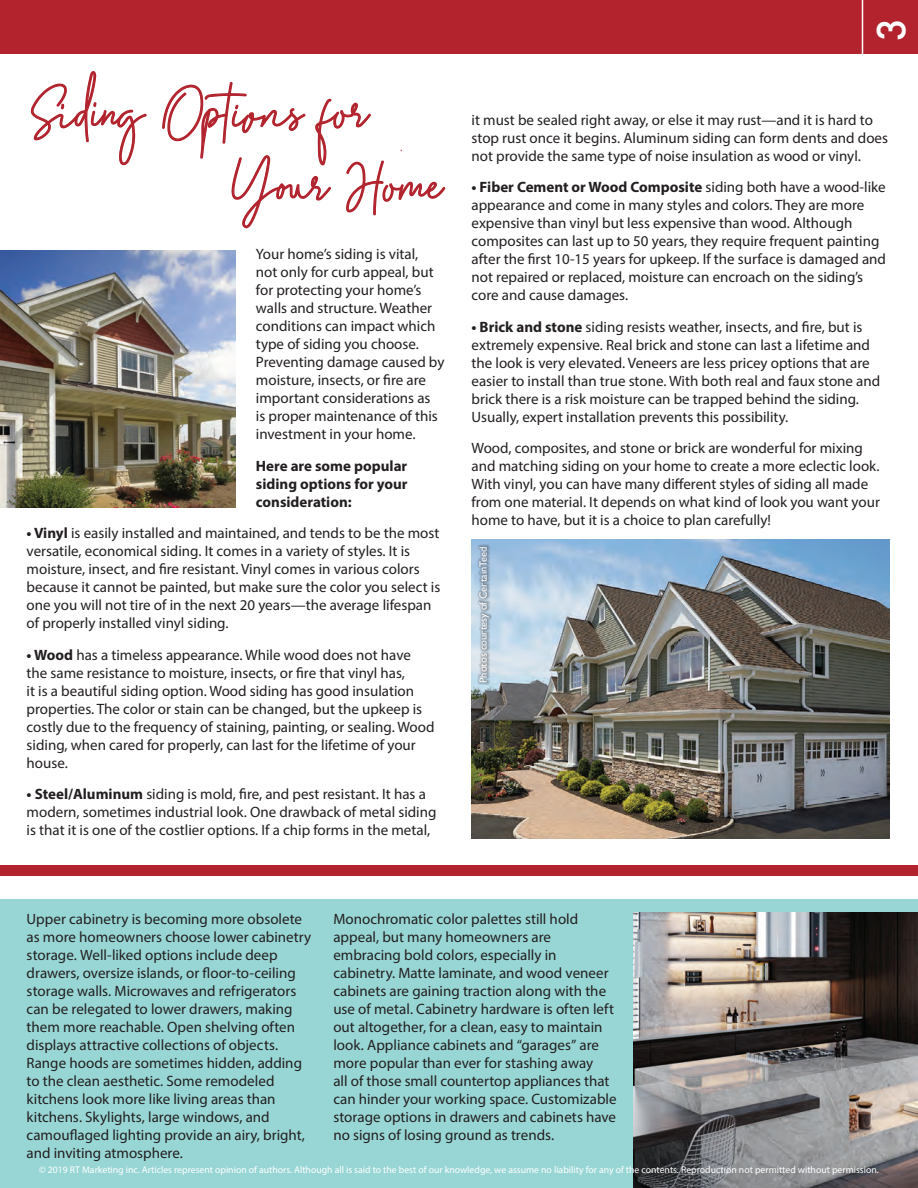
<style>
.page{position:relative;width:918px;height:1188px;background:#fff}
.page>*{position:absolute;margin:0;border:0;box-sizing:border-box;transform-origin:0 0}
.t1{font:49.65px "Midnight Signature";color:#b2232d}
.t2{font:500 37.5px "Futura";color:#fff}
.t3{font:15px/18px "Myriad Pro";color:#231f20}
.t4{font:700 15px/18px "Myriad Pro";color:#231f20;text-align:justify}
.t5{font:10.5px "Gill Sans";color:#fff}
.t6{font:9.75px "Myriad Pro";color:#fff}
.s1{font-weight:700}
</style>
<div class="page">
<div style="left:1px;top:0;width:917px;height:54px;background:#b2232d"></div>
<div style="left:0;top:899px;width:918px;height:289px;background:#98d6d5"></div>
<hr style="left:862px;top:0;width:1px;height:54px;background:#fff">
<img style="left:471px;top:539px;width:419px;height:300px">
<img style="left:0;top:250px;width:236px;height:257px">
<div style="left:0;top:865px;width:918px;height:10px;background:#b2232d"></div>
<svg style="left:30px;top:71px;width:117px;height:95px"></svg>
<svg style="left:161px;top:82px;width:285px;height:199px"></svg>
<div style="left:477px;top:544px;width:15px;height:142px;background:#231f20;opacity:.75"></div>
<img style="left:634px;top:912px;width:284px;height:276px">
<p class="t1" style="left:24px;top:94px;width:347px">Siding Options for</p>
<p class="t1" style="left:232px;top:167px;width:212px">Your Home</p>
<p class="t3" style="left:256px;top:245px;width:190px">Your home’s siding is vital,<br>not only for curb appeal, but for protecting your home’s walls and structure. Weather conditions can impact which type of siding you choose.<br>Preventing damage caused by moisture, insects, or fire are important considerations as<br>is proper maintenance of this investment in your home.</p>
<p class="t4" style="left:256px;top:456px;width:153px">Here are some popular siding options for your consideration:</p>
<p class="t3" style="left:27px;top:524px;width:415px"><span class="s1">• Vinyl</span> is easily installed and maintained, and tends to be the most versatile, economical siding. It comes in a variety of styles. It is moisture, insect, and fire resistant. Vinyl comes in various colors because it cannot be painted, but make sure the color you select is one you will not tire of in the next 20 years—the average lifespan of properly installed vinyl siding.</p>
<p class="t3" style="left:27px;top:645px;width:409px"><span class="s1">• Wood</span> has a timeless appearance. While wood does not have the same resistance to moisture, insects, or fire that vinyl has,<br>it is a beautiful siding option. Wood siding has good insulation properties. The color or stain can be changed, but the upkeep is costly due to the frequency of staining, painting, or sealing. Wood siding, when cared for properly, can last for the lifetime of your house.</p>
<p class="t3" style="left:27px;top:785px;width:411px"><span class="s1">• Steel/Aluminum</span> siding is mold, fire, and pest resistant. It has a modern, sometimes industrial look. One drawback of metal siding is that it is one of the costlier options. If a chip forms in the metal,</p>
<p class="t2" style="left:866px;top:40px;width:25px;rotate:-90deg">3</p>
<p class="t3" style="left:472px;top:111px;width:418px">it must be sealed right away, or else it may rust—and it is hard to stop rust once it begins. Aluminum siding can form dents and does not provide the same type of noise insulation as wood or vinyl.</p>
<p class="t3" style="left:472px;top:178px;width:416px"><span class="s1">• Fiber Cement or Wood Composite</span> siding both have a wood-like appearance and come in many styles and colors. They are more expensive than vinyl but less expensive than wood. Although composites can last up to 50 years, they require frequent painting after the first 10-15 years for upkeep. If the surface is damaged and not repaired or replaced, moisture can encroach on the siding’s core and cause damages.</p>
<p class="t3" style="left:472px;top:318px;width:410px"><span class="s1">• Brick and stone</span> siding resists weather, insects, and fire, but is extremely expensive. Real brick and stone can last a lifetime and the look is very elevated. Veneers are less pricey options that are easier to install than true stone. With both real and faux stone and brick there is a risk moisture can be trapped behind the siding.<br>Usually, expert installation prevents this possibility.</p>
<p class="t3" style="left:472px;top:439px;width:410px">Wood, composites, and stone or brick are wonderful for mixing and matching siding on your home to create a more eclectic look.<br>With vinyl, you can have many different styles of siding all made from one material. It depends on what kind of look you want your home to have, but it is a choice to plan carefully!</p>
<p class="t5" style="left:477px;top:683px;width:138px;rotate:-90deg">Photos courtesy of CertainTeed</p>
<p class="t3" style="left:27px;top:909px;width:286px">Upper cabinetry is becoming more obsolete as more homeowners choose lower cabinetry storage. Well-liked options include deep drawers, oversize islands, or floor-to-ceiling storage walls. Microwaves and refrigerators can be relegated to lower drawers, making them more reachable. Open shelving often displays attractive collections of objects.<br>Range hoods are sometimes hidden, adding to the clean aesthetic. Some remodeled kitchens look more like living areas than kitchens. Skylights, large windows, and camouflaged lighting provide an airy, bright, and inviting atmosphere.</p>
<p class="t3" style="left:333px;top:909px;width:285px">Monochromatic color palettes still hold appeal, but many homeowners are embracing bold colors, especially in cabinetry. Matte laminate, and wood veneer cabinets are gaining traction along with the use of metal. Cabinetry hardware is often left out altogether, for a clean, easy to maintain look. Appliance cabinets and “garages” are more popular than ever for stashing away<br>all of those small countertop appliances that can hinder your working space. Customizable storage options in drawers and cabinets have no signs of losing ground as trends.</p>
<p class="t6" style="left:39px;top:1163px;width:841px">© 2019 RT Marketing inc. Articles represent opinion of authors. Although all is said to the best of our knowledge, we assume no liability for any of the contents. Reproduction not permitted without permission.</p>
</div>
